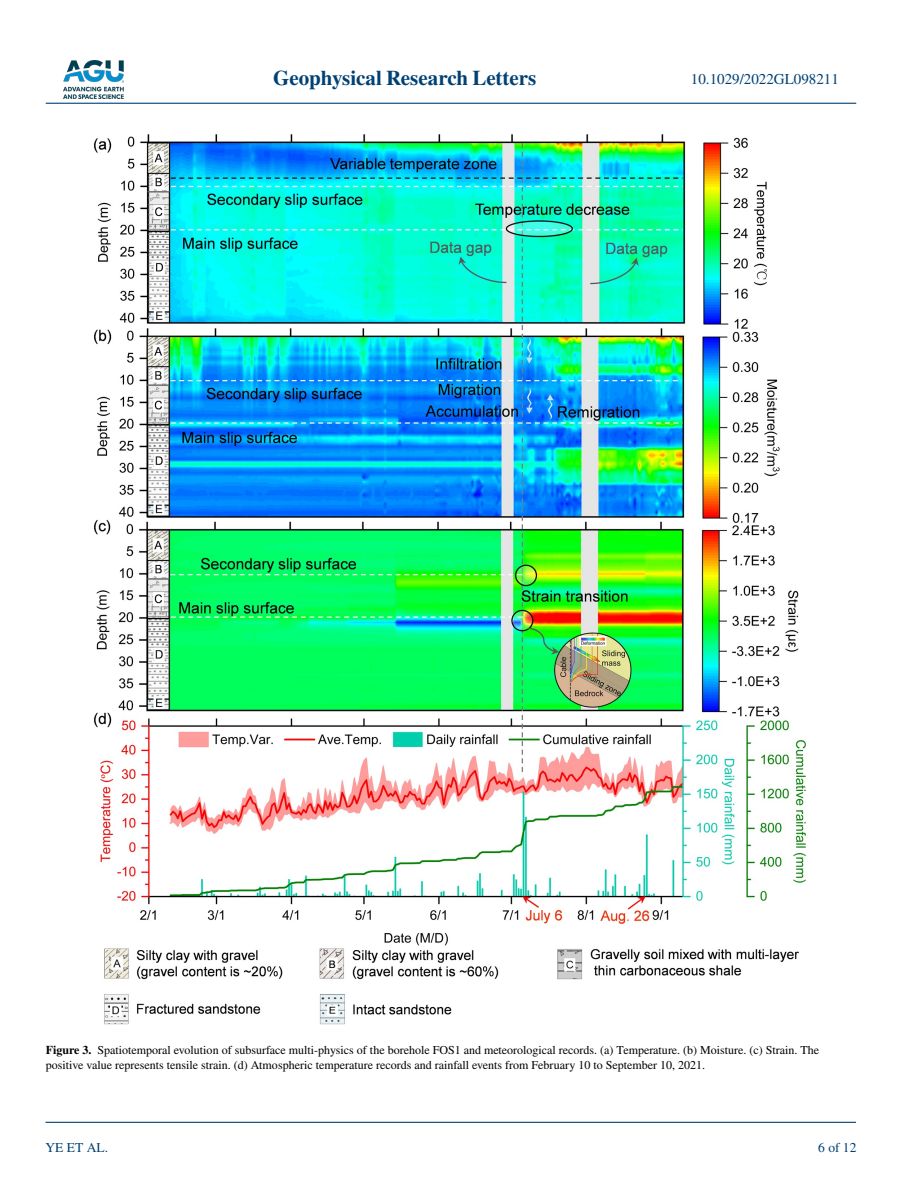
<style>
.page{position:relative;width:902px;height:1183px;background:#fff}
.page>*{position:absolute;margin:0;border:0;box-sizing:border-box;transform-origin:0 0}
.t1{font:700 21px "STIX";color:#004174}
.t2{font:15px "STIX";color:#004174}
.t3{font:13.5px "STIX";color:#004174}
.t4{font:12px/15px "STIX";color:#000}
.s1{font-weight:700}
</style>
<div class="page">
<img style="left:63px;top:60px;width:60px;height:39px">
<hr style="left:46px;top:103px;width:810px;height:1px;background:#004174">
<hr style="left:45px;top:1121px;width:810px;height:1px;background:#004174">
<img style="left:94px;top:134px;width:712px;height:890px">
<h1 class="t1" style="left:273px;top:66px;width:265px">Geophysical Research Letters</h1>
<p class="t2" style="left:691px;top:69px;width:149px">10.1029/2022GL098211</p>
<p class="t4" style="left:46px;top:1042px;width:774px"><span class="s1">Figure 3.</span> Spatiotemporal evolution of subsurface multi-physics of the borehole FOS1 and meteorological records. (a) Temperature. (b) Moisture. (c) Strain. The positive value represents tensile strain. (d) Atmospheric temperature records and rainfall events from February 10 to September 10, 2021.</p>
<p class="t3" style="left:45px;top:1138px;width:64px">YE ET AL.</p>
<p class="t3" style="left:818px;top:1138px;width:40px">6 of 12</p>
</div>
